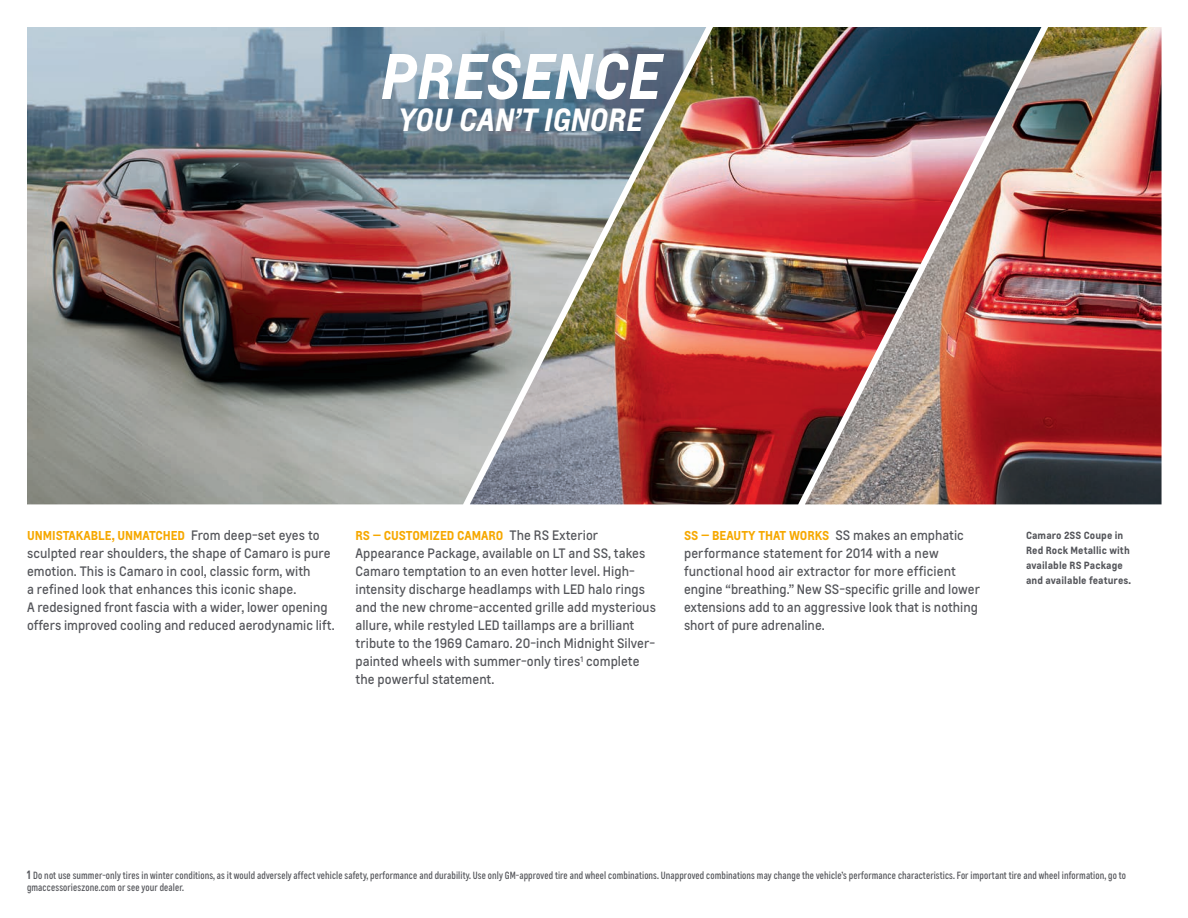
<style>
.page{position:relative;width:1188px;height:918px;background:#fff}
.page>*{position:absolute;margin:0;border:0;box-sizing:border-box;transform-origin:0 0}
.t1{font:italic 700 60px "Louis";letter-spacing:-.01em;color:#fff}
.t2{font:italic 700 30px "Louis";color:#fff}
.t3{font:12.75px/18px "Louis";letter-spacing:.005em;color:#54555a}
.t4{font:700 12px "Louis";color:#f6a800}
.t5{font:condensed 9.75px/12px "Louis";letter-spacing:.01em;color:#54555a}
.t6{font:700 9.75px/15px "Louis";letter-spacing:.01em;color:#54555a}
.s1{font-weight:400;font-size:12.75px;color:#54555a}
.s2{font-weight:600;font-size:11.25px}
</style>
<div class="page">
<img style="left:1041px;top:27px;width:121px;height:477px">
<img style="left:27px;top:27px;width:443px;height:477px">
<img style="left:470px;top:27px;width:571px;height:477px">
<h1 class="t1" style="left:379px;top:37px;width:282px">PRESENCE</h1>
<h2 class="t2" style="left:397px;top:100px;width:246px">YOU CA N’T IGNORE</h2>
<p class="t4" style="left:27px;top:528px;width:294px">UNMISTAKABLE, UNMATCHED <span class="s1">From deep-set eyes to</span></p>
<p class="t3" style="left:27px;top:544px;width:309px">sculpted rear shoulders, the shape of Camaro is pure emotion. This is Camaro in cool, classic form, with<br>a refined look that enhances this iconic shape.<br>A redesigned front fascia with a wider, lower opening offers improved cooling and reduced aerodynamic lift.</p>
<p class="t4" style="left:356px;top:528px;width:244px">RS — CUSTOMIZED CAMARO <span class="s1">The RS Exterior</span></p>
<p class="t3" style="left:355px;top:544px;width:302px">Appearance Package, available on LT and SS, takes Camaro temptation to an even hotter level. High&shy;intensity discharge headlamps with LED halo rings and the new chrome-accented grille add mysterious allure, while restyled LED taillamps are a brilliant tribute to the 1969 Camaro. 20-inch Midnight Silver&shy;painted wheels with summer-only tires<sup>1</sup> complete the powerful statement.</p>
<p class="t4" style="left:684px;top:528px;width:281px">SS — BEAUTY THAT WORKS <span class="s1">SS makes an emphatic</span></p>
<p class="t3" style="left:684px;top:544px;width:298px">performance statement for 2014 with a new functional hood air extractor for more efficient engine “breathing.” New SS-specific grille and lower extensions add to an aggressive look that is nothing short of pure adrenaline.</p>
<p class="t6" style="left:1026px;top:528px;width:107px">Camaro 2SS Coupe in<br>Red Rock Metallic with available RS Package and available features.</p>
<p class="t5" style="left:27px;top:869px;width:1101px"><span class="s2">1</span> Do not use summer-only tires in winter conditions, as it would adversely affect vehicle safety, performance and durability. Use only GM-approved tire and wheel combinations. Unapproved combinations may change the vehicle’s performance characteristics. For important tire and wheel information, go to gmaccessorieszone.com or see your dealer.</p>
</div>
